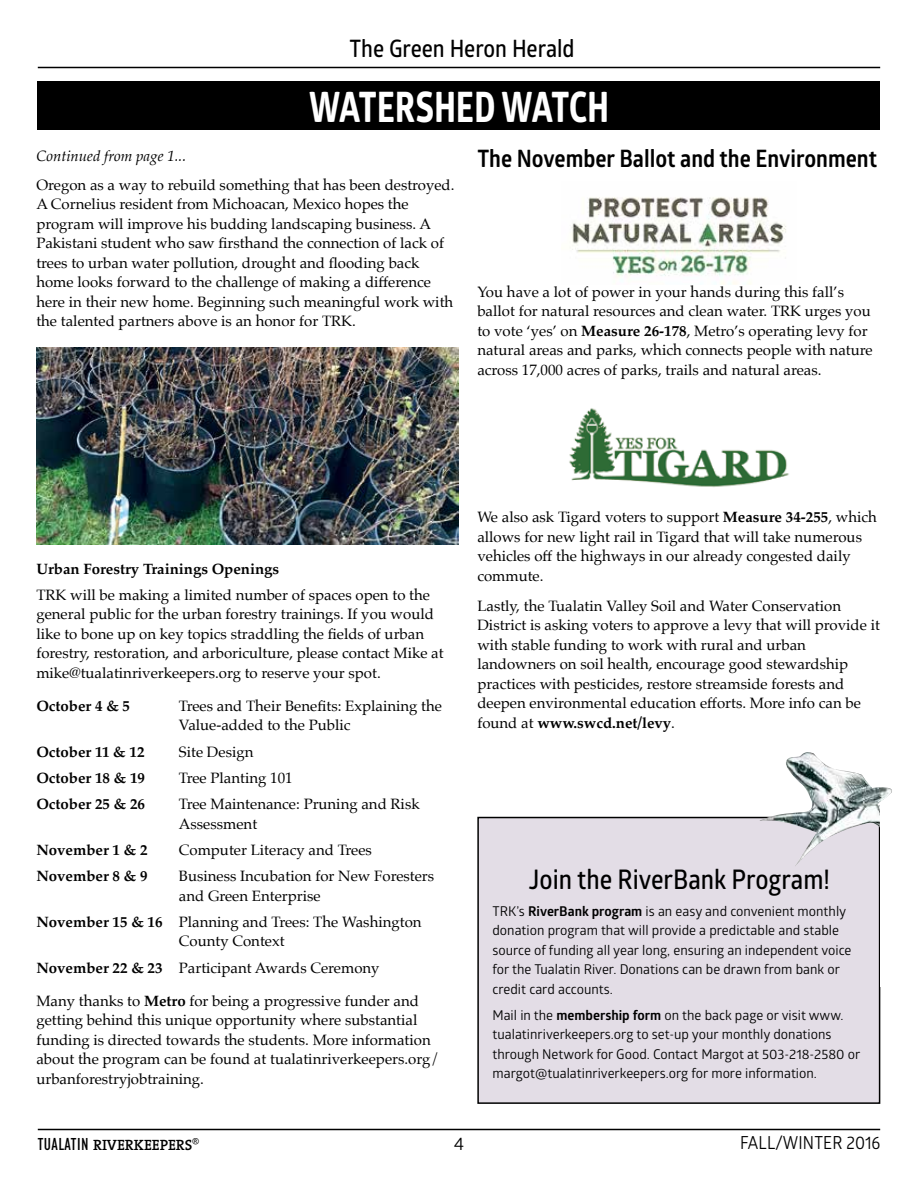
<style>
.page{position:relative;width:918px;height:1188px;background:#fff}
.page>*{position:absolute;margin:0;border:0;box-sizing:border-box;transform-origin:0 0}
.t1{font:700 42px "Globerx";letter-spacing:.015em;color:#fff;scale:.75 1}
.t2{font:600 27px "Glober";color:#000;scale:.9 1}
.t3{font:700 24px "Glober";color:#000;scale:.9 1}
.t4{font:600 24px "Glober";color:#000;scale:.9 1}
.t5{font:18px "Glober";letter-spacing:.01em;color:#000;scale:.9 1}
.t6{font:18px "Glober";letter-spacing:.01em;color:#000}
.t7{font:15px/19.5px "Palatino";color:#000}
.t8{font:700 15px "Palatino";color:#000}
.t9{font:600 15px "The Serif";letter-spacing:-.005em;color:#000}
.t10{font:italic 15px "Palatino";color:#000}
.t11{font:13.5px/19.5px "Glober";color:#000}
.s1{font-weight:700}
.s2{font-family:"Gill Sans";font-weight:400;font-stretch:condensed;font-size:18px}
</style>
<div class="page">
<div style="left:38px;top:81px;width:842px;height:49px;background:#000"></div>
<div style="left:478px;top:818px;width:402px;height:285px;background:#e3dde6"></div>
<div style="left:477px;top:817px;width:403px;height:287px;border:2px solid #000"></div>
<img style="left:759px;top:752px;width:133px;height:118px">
<div style="left:881px;top:804px;width:35px;height:183px;background:#fff"></div>
<img style="left:571px;top:197px;width:215px;height:88px">
<img style="left:569px;top:408px;width:220px;height:79px">
<hr style="left:38px;top:67px;width:842px;height:1px;background:#000">
<hr style="left:38px;top:1129px;width:842px;height:1px;background:#000">
<img style="left:36px;top:347px;width:423px;height:198px">
<h3 class="t4" style="left:349px;top:32px;width:252px">The Green Heron Herald</h3>
<h1 class="t1" style="left:309px;top:76px;width:401px">WATERSHED WATCH</h1>
<p class="t10" style="left:36px;top:143px;width:151px">Continued from page 1...</p>
<p class="t7" style="left:36px;top:175px;width:420px">Oregon as a way to rebuild something that has been destroyed.<br>A Cornelius resident from Michoacan, Mexico hopes the program will improve his budding landscaping business. A Pakistani student who saw firsthand the connection of lack of trees to urban water pollution, drought and flooding back home looks forward to the challenge of making a difference here in their new home. Beginning such meaningful work with the talented partners above is an honor for TRK.</p>
<h3 class="t3" style="left:477px;top:141px;width:446px">The November Ballot and the Environment</h3>
<p class="t7" style="left:477px;top:282px;width:397px">You have a lot of power in your hands during this fall’s ballot for natural resources and clean water. TRK urges you to vote ‘yes’ on <span class="s1">Measure 26-178</span>, Metro’s operating levy for natural areas and parks, which connects people with nature across 17,000 acres of parks, trails and natural areas.</p>
<p class="t8" style="left:36px;top:556px;width:244px">Urban Forestry Trainings Openings</p>
<p class="t7" style="left:36px;top:585px;width:409px">TRK will be making a limited number of spaces open to the general public for the urban forestry trainings. If you would like to bone up on key topics straddling the fields of urban forestry, restoration, and arboriculture, please contact Mike at mike@tualatinriverkeepers.org to reserve your spot.</p>
<p class="t8" style="left:36px;top:693px;width:95px">October 4 &amp; 5</p>
<p class="t7" style="left:179px;top:696px;width:265px">Trees and Their Benefits: Explaining the<br>Value-added to the Public</p>
<p class="t8" style="left:36px;top:739px;width:110px">October 11 &amp; 12</p>
<p class="t7" style="left:179px;top:742px;width:76px">Site Design</p>
<p class="t8" style="left:36px;top:765px;width:110px">October 18 &amp; 19</p>
<p class="t7" style="left:179px;top:768px;width:115px">Tree Planting 101</p>
<p class="t8" style="left:36px;top:791px;width:110px">October 25 &amp; 26</p>
<p class="t7" style="left:179px;top:794px;width:242px">Tree Maintenance: Pruning and Risk<br>Assessment</p>
<p class="t8" style="left:36px;top:837px;width:113px">November 1 &amp; 2</p>
<p class="t7" style="left:179px;top:840px;width:195px">Computer Literacy and Trees</p>
<p class="t8" style="left:36px;top:863px;width:113px">November 8 &amp; 9</p>
<p class="t7" style="left:179px;top:866px;width:257px">Business Incubation for New Foresters and Green Enterprise</p>
<p class="t7" style="left:36px;top:912px;width:387px;text-align:center"><span class="s1">November 15 &amp; 16</span> Planning and Trees: The Washington<br>County Context</p>
<p class="t7" style="left:36px;top:958px;width:345px"><span class="s1">November 22 &amp; 23</span> Participant Awards Ceremony</p>
<p class="t7" style="left:36px;top:991px;width:405px">Many thanks to <span class="s1">Metro</span> for being a progressive funder and getting behind this unique opportunity where substantial funding is directed towards the students. More information about the program can be found at tualatinriverkeepers.org/ urbanforestryjobtraining.</p>
<p class="t7" style="left:477px;top:507px;width:401px">We also ask Tigard voters to support <span class="s1">Measure 34-255</span>, which allows for new light rail in Tigard that will take numerous vehicles off the highways in our already congested daily commute.</p>
<p class="t7" style="left:477px;top:596px;width:404px">Lastly, the Tualatin Valley Soil and Water Conservation District is asking voters to approve a levy that will provide it with stable funding to work with rural and urban landowners on soil health, encourage good stewardship practices with pesticides, restore streamside forests and deepen environmental education efforts. More info can be found at <span class="s1">www.swcd.net/levy</span>.</p>
<h2 class="t2" style="left:529px;top:861px;width:336px">Join the RiverBank Program!</h2>
<p class="t11" style="left:492px;top:901px;width:361px">TRK’s <span class="s1">RiverBank program</span> is an easy and convenient monthly donation program that will provide a predictable and stable source of funding all year long, ensuring an independent voice for the Tualatin River. Donations can be drawn from bank or credit card accounts.</p>
<p class="t11" style="left:492px;top:1005px;width:369px">Mail in the <span class="s1">membership form</span> on the back page or visit www. tualatinriverkeepers.org to set-up your monthly donations through Network for Good. Contact Margot at 503-218-2580 or margot@tualatinriverkeepers.org for more information.</p>
<p class="t9" style="left:38px;top:1135px;width:163px"><span class="s2">TUALATIN</span> RIVERKEEPERS<sup>®</sup></p>
<p class="t6" style="left:454px;top:1131px;width:12px">4</p>
<p class="t5" style="left:740px;top:1130px;width:158px">fall/winter 2016</p>
</div>
